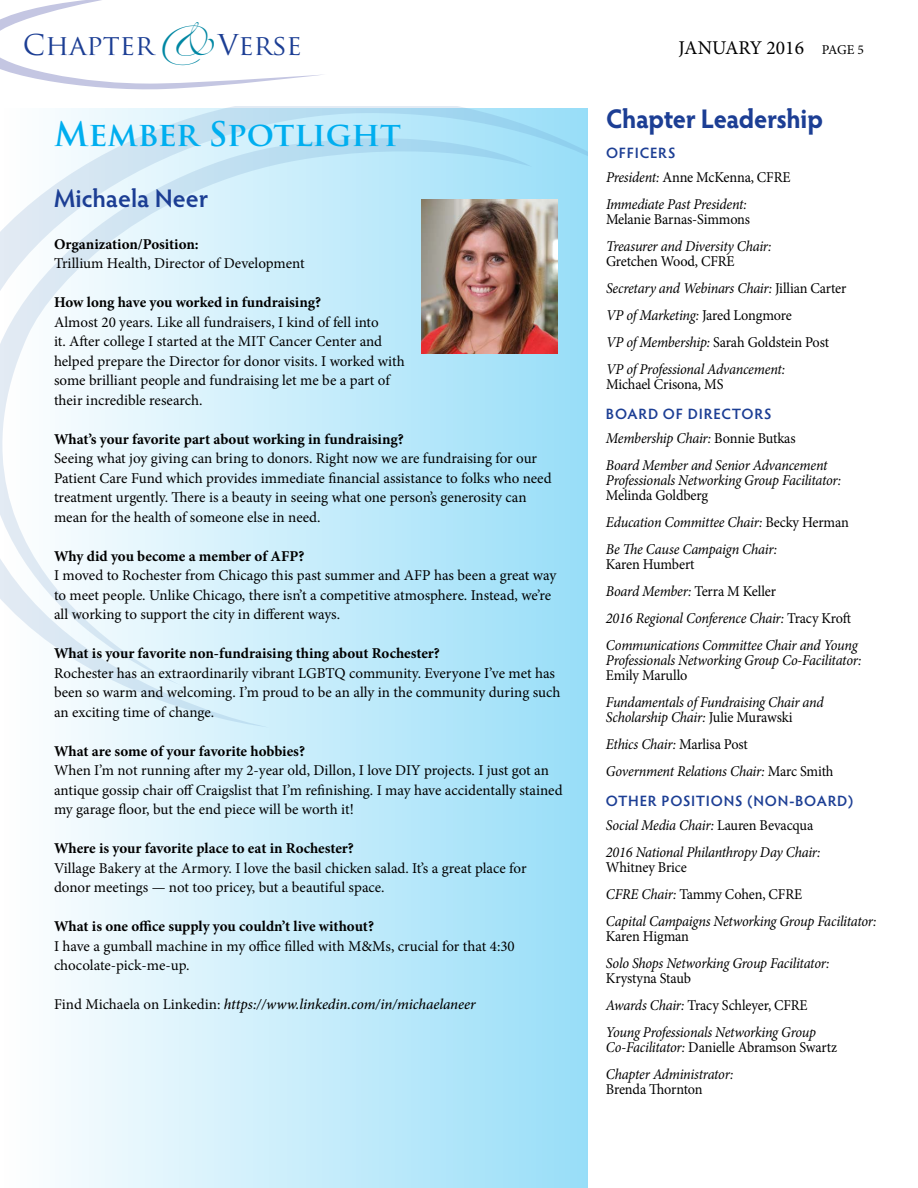
<style>
.page{position:relative;width:918px;height:1188px;background:#fff}
.page>*{position:absolute;margin:0;border:0;box-sizing:border-box;transform-origin:0 0}
.t1{font:700 33px "Trajan Pro";color:#00aeef}
.t2{font:27.9px "Trajan Pro";color:#1c3e94}
.t3{font:700 27px "Hypatia Sans Pro";letter-spacing:-.015em;color:#1c3e94;scale:.95 1}
.t4{font:600 25.5px "Hypatia Sans Pro";color:#1c3e94}
.t5{font:19.5px "Minion Pro";color:#000}
.t6{font:15px/19.5px "Minion Pro";letter-spacing:-.005em;color:#000}
.t7{font:italic 15px/27px "Minion Pro";letter-spacing:-.02em;color:#000;scale:.95 1}
.t8{font:700 15px "Minion Pro";letter-spacing:-.005em;color:#000}
.t9{font:15px "Minion Pro";letter-spacing:-.005em;color:#000;scale:.95 1}
.t10{font:italic 500 15px "Minion Pro";letter-spacing:-.005em;color:#000}
.t11{font:600 15px "Hypatia Sans Pro";letter-spacing:.05em;color:#1c3e94}
.s1{font-family:"Zapfino";color:#0087a3}
.s2{font-weight:400;font-style:normal}
.s3{font-size:13.5px}
.s4{font-style:normal}
</style>
<div class="page">
<div style="left:2px;top:108px;width:586px;height:1080px;background:linear-gradient(to right,#fffefe,#98def8)"></div>
<svg style="left:2px;top:106px;width:586px;height:622px;background:#b6e6f8"></svg>
<svg style="left:0;top:128px;width:532px;height:557px;background:#d0eefa"></svg>
<svg style="left:0;top:0;width:323px;height:90px"></svg>
<img style="left:421px;top:200px;width:136px;height:153px">
<h2 class="t2" style="left:23px;top:27px;width:280px">Chapter<span class="s1">&amp;</span>Verse</h2>
<h1 class="t1" style="left:54px;top:114px;width:349px">Member Spotlight</h1>
<h3 class="t4" style="left:54px;top:181px;width:156px">Michaela Neer</h3>
<p class="t8" style="left:54px;top:233px;width:146px">Organization/Position:</p>
<p class="t6" style="left:54px;top:254px;width:252px">Trillium Health, Director of Development</p>
<p class="t8" style="left:54px;top:292px;width:269px">How long have you worked in fundraising?</p>
<p class="t6" style="left:54px;top:312px;width:352px">Almost 20 years. Like all fundraisers, I kind of fell into<br>it. After college I started at the MIT Cancer Center and helped prepare the Director for donor visits. I worked with some brilliant people and fundraising let me be a part of their incredible research.</p>
<p class="t8" style="left:54px;top:428px;width:351px">What’s your favorite part about working in fundraising?</p>
<p class="t6" style="left:54px;top:449px;width:499px">Seeing what joy giving can bring to donors. Right now we are fundraising for our Patient Care Fund which provides immediate financial assistance to folks who need treatment urgently. There is a beauty in seeing what one person’s generosity can mean for the health of someone else in need.</p>
<p class="t8" style="left:54px;top:545px;width:252px">Why did you become a member of AFP?</p>
<p class="t6" style="left:54px;top:566px;width:504px">I moved to Rochester from Chicago this past summer and AFP has been a great way to meet people. Unlike Chicago, there isn’t a competitive atmosphere. Instead, we’re all working to support the city in different ways.</p>
<p class="t8" style="left:54px;top:643px;width:387px">What is your favorite non-fundraising thing about Rochester?</p>
<p class="t6" style="left:54px;top:663px;width:508px">Rochester has an extraordinarily vibrant LGBTQ community. Everyone I’ve met has been so warm and welcoming. I’m proud to be an ally in the community during such an exciting time of change.</p>
<p class="t8" style="left:54px;top:740px;width:253px">What are some of your favorite hobbies?</p>
<p class="t6" style="left:54px;top:761px;width:510px">When I’m not running after my 2-year old, Dillon, I love DIY projects. I just got an antique gossip chair off Craigslist that I’m refinishing. I may have accidentally stained my garage floor, but the end piece will be worth it!</p>
<p class="t8" style="left:54px;top:838px;width:301px">Where is your favorite place to eat in Rochester?</p>
<p class="t6" style="left:54px;top:858px;width:474px">Village Bakery at the Armory. I love the basil chicken salad. It’s a great place for donor meetings — not too pricey, but a beautiful space.</p>
<p class="t8" style="left:54px;top:916px;width:322px">What is one office supply you couldn’t live without?</p>
<p class="t6" style="left:54px;top:936px;width:462px">I have a gumball machine in my office filled with M&amp;Ms, crucial for that 4:30 chocolate-pick-me-up.</p>
<p class="t10" style="left:54px;top:994px;width:423px"><span class="s2">Find Michaela on Linkedin:</span> https://www.linkedin.com/in/michaelaneer</p>
<h3 class="t5" style="left:679px;top:35px;width:187px">JANUARY 2016 <span class="s3">PAGE 5</span></h3>
<h3 class="t3" style="left:606px;top:99px;width:230px">Chapter Leadership</h3>
<p class="t11" style="left:606px;top:142px;width:71px">OFFICERS</p>
<p class="t7" style="left:606px;top:164px;width:196px">President: <span class="s4">Anne McKenna, CFRE<br></span>Immediate Past President:</p>
<p class="t9" style="left:606px;top:209px;width:153px">Melanie Barnas-Simmons</p>
<p class="t7" style="left:606px;top:233px;width:176px">Treasurer and Diversity Chair:</p>
<p class="t7" style="left:606px;top:248px;width:255px"><span class="s4">Gretchen Wood, CFRE<br></span>Secretary and Webinars Chair: <span class="s4">Jillian Carter </span>VP of Marketing: <span class="s4">Jared Longmore<br></span>VP of Membership: <span class="s4">Sarah Goldstein Post </span>VP of Professional Advancement:</p>
<p class="t9" style="left:606px;top:374px;width:125px">Michael Crisona, MS</p>
<p class="t11" style="left:606px;top:403px;width:167px">BOARD OF DIRECTORS</p>
<p class="t7" style="left:606px;top:425px;width:235px">Membership Chair: <span class="s4">Bonnie Butkas<br></span>Board Member and Senior Advancement</p>
<p class="t7" style="left:606px;top:467px;width:249px">Professionals Networking Group Facilitator:</p>
<p class="t7" style="left:606px;top:482px;width:257px"><span class="s4">Melinda Goldberg<br></span>Education Committee Chair: <span class="s4">Becky Herman<br></span>Be The Cause Campaign Chair:</p>
<p class="t7" style="left:606px;top:551px;width:267px"><span class="s4">Karen Humbert<br></span>Board Member: <span class="s4">Terra M Keller<br></span>2016 Regional Conference Chair: <span class="s4">Tracy Kroft<br></span>Communications Committee Chair and Young</p>
<p class="t7" style="left:606px;top:647px;width:270px">Professionals Networking Group Co-Facilitator:</p>
<p class="t9" style="left:606px;top:665px;width:87px">Emily Marullo</p>
<p class="t7" style="left:606px;top:695px;width:231px;line-height:15px">Fundamentals of Fundraising Chair and<br>Scholarship Chair: <span class="s4">Julie Murawski</span></p>
<p class="t7" style="left:606px;top:731px;width:241px">Ethics Chair: <span class="s4">Marlisa Post<br></span>Government Relations Chair: <span class="s4">Marc Smith</span></p>
<p class="t11" style="left:606px;top:790px;width:249px">OTHER POSITIONS (NON-BOARD)</p>
<p class="t7" style="left:606px;top:812px;width:227px">Social Media Chair: <span class="s4">Lauren Bevacqua<br></span>2016 National Philanthropy Day Chair:</p>
<p class="t7" style="left:606px;top:854px;width:286px"><span class="s4">Whitney Brice<br></span>CFRE Chair: <span class="s4">Tammy Cohen, CFRE<br></span>Capital Campaigns Networking Group Facilitator:</p>
<p class="t9" style="left:606px;top:926px;width:89px">Karen Higman</p>
<p class="t7" style="left:606px;top:950px;width:237px">Solo Shops Networking Group Facilitator:</p>
<p class="t7" style="left:606px;top:965px;width:223px"><span class="s4">Krystyna Staub<br></span>Awards Chair: <span class="s4">Tracy Schleyer, CFRE<br></span>Young Professionals Networking Group</p>
<p class="t7" style="left:606px;top:1034px;width:245px">Co-Facilitator: <span class="s4">Danielle Abramson Swartz<br></span>Chapter Administrator:</p>
<p class="t9" style="left:606px;top:1079px;width:103px">Brenda Thornton</p>
</div>
